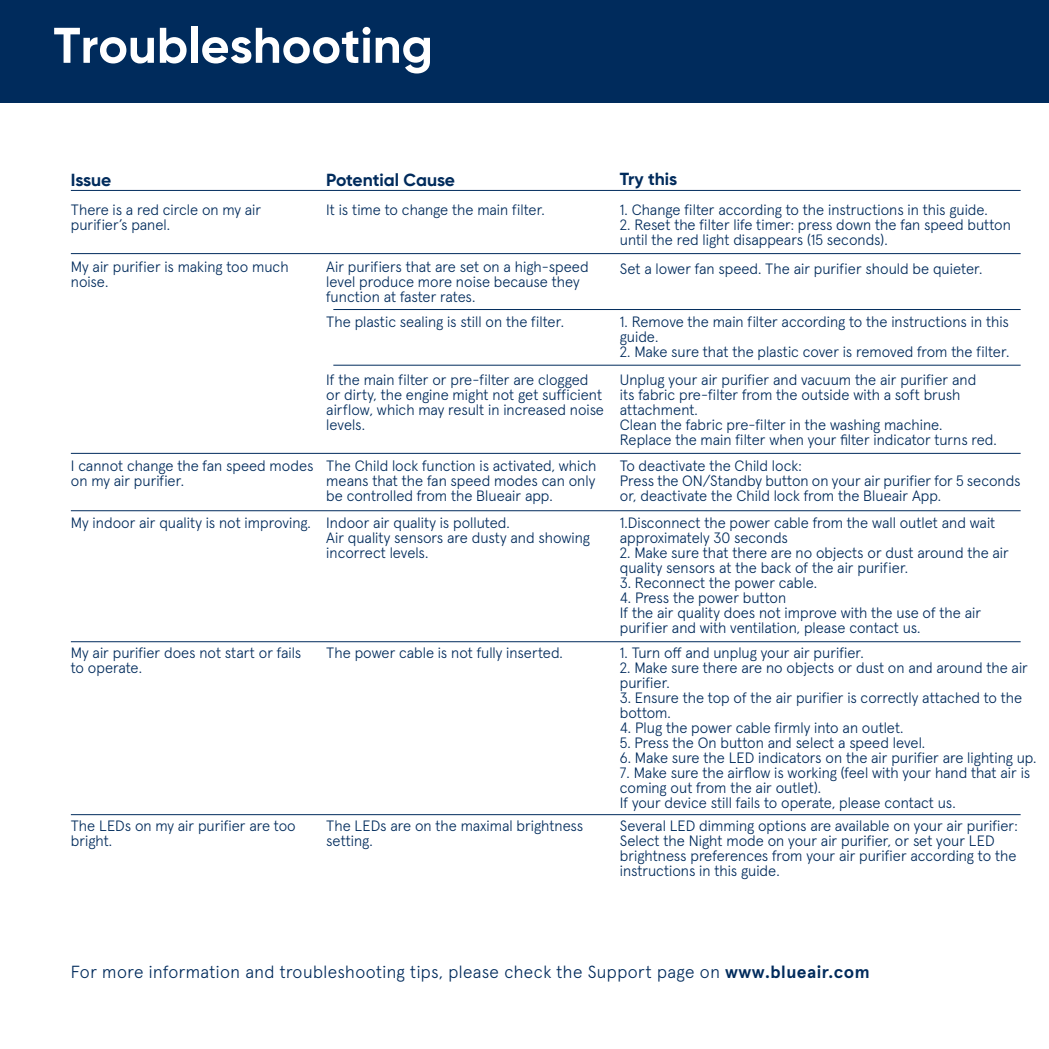
<style>
.page{position:relative;width:1049px;height:1049px;background:#fff}
.page>*{position:absolute;margin:0;border:0;box-sizing:border-box;transform-origin:0 0}
.t1{font:700 50px "Gilroy";color:#fff}
.t2{font:300 17.5px "Apercu Pro";letter-spacing:.025em;color:#002b5c}
.t3{font:700 17.5px "Gilroy";letter-spacing:-.005em;color:#002b5c}
.t4{font:300 15px/15px "Apercu Pro";color:#002b5c}
.s1{font-weight:700}
</style>
<div class="page">
<div style="left:0;top:0;width:1049px;height:103px;background:#002b5c"></div>
<hr style="left:71px;top:190px;width:949px;height:1px;background:#002b5c">
<hr style="left:71px;top:253px;width:949px;height:1px;background:#002b5c">
<hr style="left:71px;top:453px;width:949px;height:1px;background:#002b5c">
<hr style="left:333px;top:309px;width:687px;height:1px;background:#002b5c">
<hr style="left:333px;top:365px;width:687px;height:1px;background:#002b5c">
<hr style="left:71px;top:510px;width:949px;height:1px;background:#002b5c">
<hr style="left:71px;top:641px;width:949px;height:1px;background:#002b5c">
<hr style="left:71px;top:814px;width:949px;height:1px;background:#002b5c">
<h1 class="t1" style="left:54px;top:14px;width:381px">Troubleshooting</h1>
<p class="t3" style="left:71px;top:169px;width:42px">Issue</p>
<p class="t3" style="left:326px;top:169px;width:130px">Potential Cause</p>
<p class="t3" style="left:620px;top:168px;width:59px">Try this</p>
<p class="t4" style="left:71px;top:201px;width:192px">There is a red circle on my air purifier’s panel.</p>
<p class="t4" style="left:326px;top:201px;width:220px">It is time to change the main filter.</p>
<p class="t4" style="left:620px;top:201px;width:370px">1. Change filter according to the instructions in this guide.</p>
<p class="t4" style="left:620px;top:216px;width:393px">2. Reset the filter life timer: press down the fan speed button until the red light disappears (15 seconds).</p>
<p class="t4" style="left:326px;top:258px;width:264px">Air purifiers that are set on a high-speed level produce more noise because they function at faster rates.</p>
<p class="t4" style="left:326px;top:313px;width:239px">The plastic sealing is still on the filter.</p>
<p class="t4" style="left:620px;top:313px;width:390px">1. Remove the main filter according to the instructions in this guide.</p>
<p class="t4" style="left:620px;top:343px;width:391px">2. Make sure that the plastic cover is removed from the filter.</p>
<p class="t4" style="left:326px;top:371px;width:279px">If the main filter or pre-filter are clogged or dirty, the engine might not get sufficient airflow, which may result in increased noise levels.</p>
<p class="t4" style="left:620px;top:371px;width:379px">Unplug your air purifier and vacuum the air purifier and<br>its fabric pre-filter from the outside with a soft brush attachment.<br>Clean the fabric pre-filter in the washing machine.<br>Replace the main filter when your filter indicator turns red.</p>
<p class="t4" style="left:71px;top:258px;width:219px">My air purifier is making too much noise.</p>
<p class="t4" style="left:620px;top:260px;width:364px">Set a lower fan speed. The air purifier should be quieter.</p>
<p class="t4" style="left:71px;top:457px;width:244px">I cannot change the fan speed modes on my air purifier.</p>
<p class="t4" style="left:326px;top:457px;width:272px;text-align:justify">The Child lock function is activated, which means that the fan speed modes can only be controlled from the Blueair app.</p>
<p class="t4" style="left:620px;top:457px;width:402px">To deactivate the Child lock:<br>Press the ON/Standby button on your air purifier for 5 seconds or, deactivate the Child lock from the Blueair App.</p>
<p class="t4" style="left:326px;top:513px;width:265px">Indoor air quality is polluted.<br>Air quality sensors are dusty and showing incorrect levels.</p>
<p class="t4" style="left:620px;top:513px;width:377px">1.Disconnect the power cable from the wall outlet and wait approximately 30 seconds</p>
<p class="t4" style="left:71px;top:513px;width:241px">My indoor air quality is not improving.</p>
<p class="t4" style="left:620px;top:543px;width:391px">2. Make sure that there are no objects or dust around the air quality sensors at the back of the air purif ier.</p>
<p class="t4" style="left:620px;top:573px;width:199px">3. Reconnect the power cable.</p>
<p class="t4" style="left:620px;top:588px;width:363px">4. Press the power button<br>If the air quality does not improve with the use of the air purif ier and with ventilation, please contact us.</p>
<p class="t4" style="left:71px;top:643px;width:232px">My air purifier does not start or fails to operate.</p>
<p class="t4" style="left:71px;top:817px;width:226px">The LEDs on my air purifier are too bright.</p>
<p class="t4" style="left:326px;top:643px;width:238px">The power cable is not fully inserted.</p>
<p class="t4" style="left:620px;top:643px;width:245px">1. Turn off and unplug your air purifier.</p>
<p class="t4" style="left:620px;top:658px;width:410px">2. Make sure there are no objects or dust on and around the air purifier.</p>
<p class="t4" style="left:620px;top:688px;width:404px">3. Ensure the top of the air purifier is correctly attached to the bottom.</p>
<p class="t4" style="left:620px;top:718px;width:285px">4. Plug the power cable firmly into an outlet.</p>
<p class="t4" style="left:620px;top:733px;width:307px">5. Press the On button and select a speed level.</p>
<p class="t4" style="left:620px;top:748px;width:418px">6. Make sure the LED indicators on the air purifier are lighting up.</p>
<p class="t4" style="left:620px;top:763px;width:412px">7. Make sure the airflow is working (feel with your hand that air is coming out from the air outlet).<br>If your device still fails to operate, please contact us.</p>
<p class="t4" style="left:326px;top:817px;width:259px">The LEDs are on the maximal brightness setting.</p>
<p class="t4" style="left:620px;top:817px;width:399px">Several LED dimming options are available on your air purifier:<br>Select the Night mode on your air purifier, or set your LED brightness preferences from your air purifier according to the instructions in this guide.</p>
<p class="t2" style="left:71px;top:958px;width:800px">For more information and troubleshooting tips, please check the Support page on <span class="s1">www.blueair.com</span></p>
</div>
